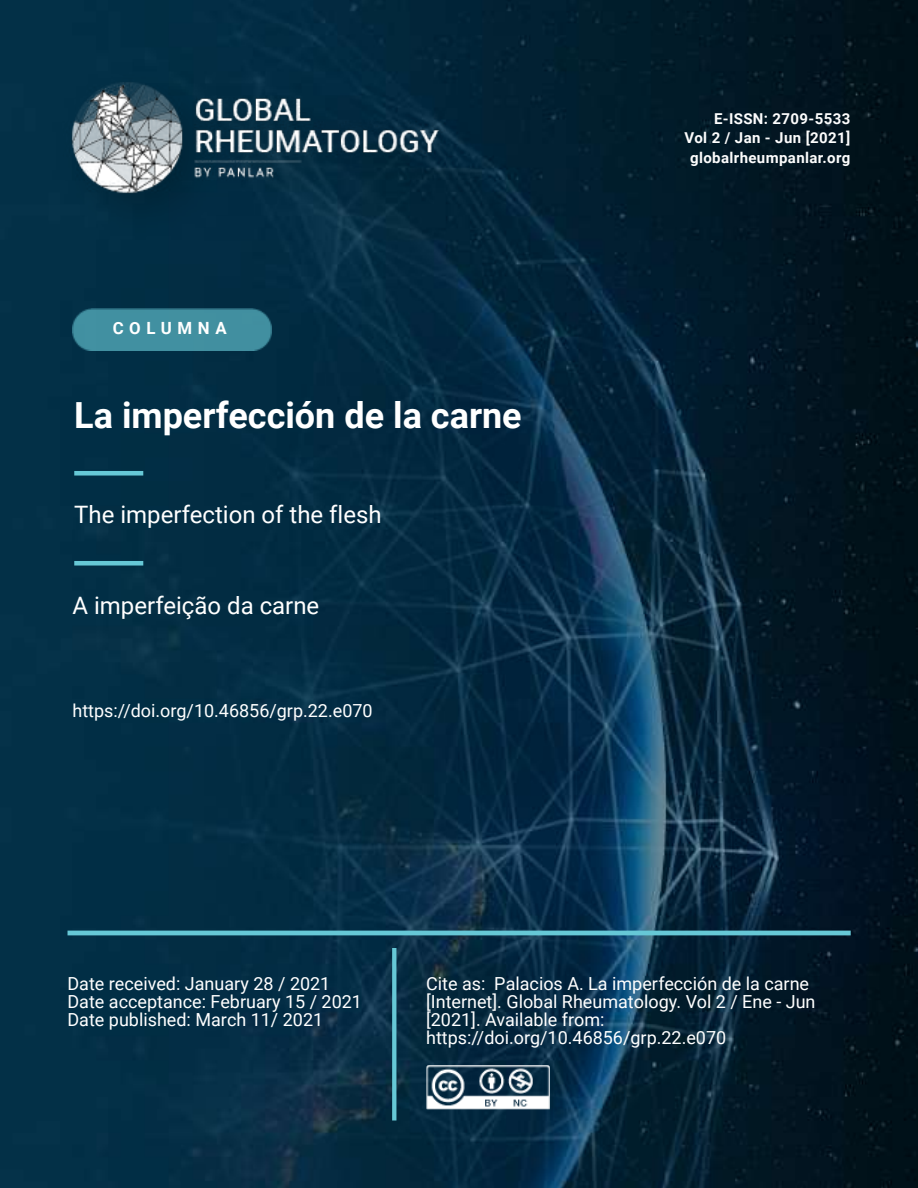
<style>
.page{position:relative;width:918px;height:1188px;background:#fff}
.page>*{position:absolute;margin:0;border:0;box-sizing:border-box;transform-origin:0 0}
.t1{font:700 36px "Roboto";color:#fff}
.t2{font:24px "Roboto";color:#fff}
.t3{font:18px/18px "Roboto";color:#fff}
.t4{font:700 16.8px "Roboto";letter-spacing:.335em;color:#fff}
.t5{font:700 15px/19.6px "Roboto";letter-spacing:.025em;color:#fdfdfd;text-align:right}
</style>
<div class="page">
<img style="left:0;top:0;width:918px;height:1188px">
<img style="left:39px;top:50px;width:465px;height:208px">
<img style="left:72px;top:308px;width:200px;height:42px">
<div style="left:74px;top:471px;width:69px;height:5px;background:#66c8d6"></div>
<div style="left:74px;top:561px;width:69px;height:5px;background:#66c8d6"></div>
<svg style="left:392px;top:948px;width:4px;height:172px"></svg>
<hr style="left:68px;top:931px;width:782px;height:4px;background:#66c8d6">
<img style="left:426px;top:1066px;width:123px;height:43px">
<p class="t4" style="left:113px;top:319px;width:116px">COLUMNA</p>
<h1 class="t1" style="left:74px;top:394px;width:449px">La imperfección de la carne</h1>
<h2 class="t2" style="left:74px;top:501px;width:309px">The imperfection of the flesh</h2>
<h2 class="t2" style="left:72px;top:592px;width:248px">A imperfeição da carne</h2>
<p class="t3" style="left:72px;top:702px;width:302px">https://doi.org/10.46856/grp.22.e070</p>
<p class="t5" style="left:684px;top:109px;width:167px">E-ISSN: 2709-5533<br>Vol 2 / Jan - Jun [2021] globalrheumpanlar.org</p>
<p class="t3" style="left:68px;top:975px;width:296px">Date received: January 28 / 2021<br>Date acceptance: February 15 / 2021<br>Date published: March 11/ 2021</p>
<p class="t3" style="left:426px;top:975px;width:391px">Cite as: Palacios A. La imperfección de la carne [Internet]. Global Rheumatology. Vol 2 / Ene - Jun [2021]. Available from: https://doi.org/10.46856/grp.22.e070</p>
</div>
